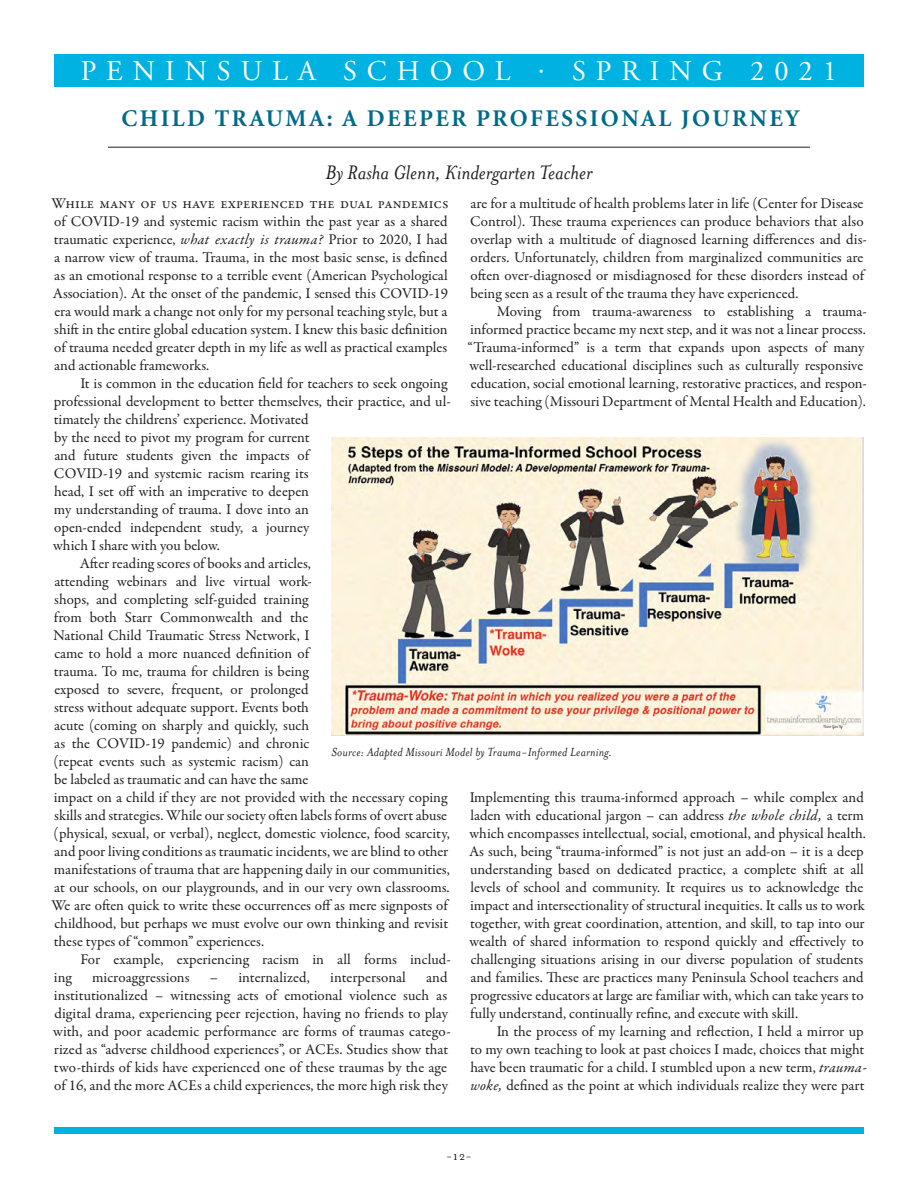
<style>
.page{position:relative;width:918px;height:1188px;background:#fff}
.page>*{position:absolute;margin:0;border:0;box-sizing:border-box;transform-origin:0 0}
.t1{font:28.5px "Adobe Garamond";letter-spacing:.35em;color:#fff}
.t2{font:700 24px "Minion";letter-spacing:.1em;color:#006b89}
.t3{font:italic 22.5px "Mrs Eaves";color:#231f20}
.t4{font:15px/18px "Garamond Premr Pro";letter-spacing:.005em;color:#231f20}
.t5{font:15px "Garamond Premr Pro";letter-spacing:-.02em;color:#231f20}
.t6{font:italic 13.5px "Mrs Eaves";letter-spacing:.015em;color:#231f20}
.t7{font:13.5px "Mrs Eaves Small Caps";color:#231f20}
.s1{font-style:italic}
</style>
<div class="page">
<hr style="left:108px;top:147px;width:702px;height:1px;background:#231f20">
<img style="left:332px;top:438px;width:532px;height:297px">
<div style="left:54px;top:54px;width:810px;height:32px;background:#00b2e2"></div>
<div style="left:54px;top:1127px;width:810px;height:7px;background:#00b2e2"></div>
<h1 class="t1" style="left:81px;top:56px;width:758px">PENINSULA SCHOOL · SPRING 2021</h1>
<h2 class="t2" style="left:122px;top:106px;width:680px">CHILD TRAUMA: A DEEPER PROFESSIONAL JOURNEY</h2>
<h3 class="t3" style="left:326px;top:160px;width:268px">By Rasha Glenn, Kindergarten Teacher</h3>
<p class="t4" style="left:52px;top:194px;width:399px;text-align:justify">While many of us have experienced the dual pandemics of COVID-19 and systemic racism within the past year as a shared traumatic experience, <span class="s1">what exactly is trauma?</span> Prior to 2020, I had a narrow view of trauma. Trauma, in the most basic sense, is defined as an emotional response to a terrible event (American Psychological Association). At the onset of the pandemic, I sensed this COVID-19 era would mark a change not only for my personal teaching style, but a shift in the entire global education system. I knew this basic definition of trauma needed greater depth in my life as well as practical examples and actionable frameworks.</p>
<p class="t4" style="left:80px;top:374px;width:369px">It is common in the education field for teachers to seek ongoing</p>
<p class="t4" style="left:54px;top:392px;width:398px">professional development to better themselves, their practice, and ul-</p>
<p class="t4" style="left:54px;top:410px;width:256px">timately the childrens’ experience. Motivated</p>
<p class="t4" style="left:54px;top:428px;width:257px">by the need to pivot my program for current</p>
<p class="t4" style="left:54px;top:446px;width:258px">and future students given the impacts of</p>
<p class="t4" style="left:54px;top:464px;width:256px">COVID-19 and systemic racism rearing its</p>
<p class="t4" style="left:54px;top:482px;width:256px">head, I set off with an imperative to deepen</p>
<p class="t4" style="left:54px;top:500px;width:256px">my understanding of trauma. I dove into an</p>
<p class="t4" style="left:54px;top:518px;width:257px">open-ended independent study, a journey</p>
<p class="t4" style="left:53px;top:536px;width:168px">which I share with you below.</p>
<p class="t4" style="left:80px;top:554px;width:233px">After reading scores of books and articles,</p>
<p class="t4" style="left:54px;top:572px;width:259px">attending webinars and live virtual work-</p>
<p class="t4" style="left:54px;top:590px;width:256px">shops, and completing self-guided training</p>
<p class="t4" style="left:54px;top:608px;width:256px">from both Starr Commonwealth and the</p>
<p class="t5" style="left:54px;top:626px;width:258px">National Child Traumatic Stress Network, I</p>
<p class="t4" style="left:54px;top:644px;width:258px">came to hold a more nuanced definition of</p>
<p class="t4" style="left:54px;top:662px;width:257px">trauma. To me, trauma for children is being</p>
<p class="t4" style="left:54px;top:680px;width:256px">exposed to severe, frequent, or prolonged</p>
<p class="t4" style="left:54px;top:698px;width:256px">stress without adequate support. Events both</p>
<p class="t4" style="left:54px;top:716px;width:256px">acute (coming on sharply and quickly, such</p>
<p class="t4" style="left:54px;top:734px;width:257px">as the COVID-19 pandemic) and chronic</p>
<p class="t4" style="left:53px;top:752px;width:257px">(repeat events such as systemic racism) can</p>
<p class="t4" style="left:54px;top:770px;width:256px">be labeled as traumatic and can have the same</p>
<p class="t4" style="left:54px;top:788px;width:395px">impact on a child if they are not provided with the necessary coping</p>
<p class="t4" style="left:54px;top:806px;width:394px">skills and strategies. While our society often labels forms of overt abuse</p>
<p class="t4" style="left:53px;top:824px;width:398px">(physical, sexual, or verbal), neglect, domestic violence, food scarcity,</p>
<p class="t4" style="left:54px;top:842px;width:396px">and poor living conditions as traumatic incidents, we are blind to other</p>
<p class="t4" style="left:54px;top:860px;width:397px">manifestations of trauma that are happening daily in our communities,</p>
<p class="t4" style="left:54px;top:878px;width:397px">at our schools, on our playgrounds, and in our very own classrooms.</p>
<p class="t4" style="left:52px;top:896px;width:399px">We are often quick to write these occurrences off as mere signposts of</p>
<p class="t4" style="left:54px;top:914px;width:395px">childhood, but perhaps we must evolve our own thinking and revisit</p>
<p class="t4" style="left:54px;top:932px;width:212px">these types of “common” experiences.</p>
<p class="t4" style="left:80px;top:950px;width:372px">For example, experiencing racism in all forms includ-</p>
<p class="t4" style="left:54px;top:968px;width:20px">ing</p>
<p class="t4" style="left:92px;top:968px;width:99px">microaggressions</p>
<p class="t4" style="left:210px;top:968px;width:102px">– internalized,</p>
<p class="t4" style="left:330px;top:968px;width:77px">interpersonal</p>
<p class="t4" style="left:470px;top:194px;width:398px">are for a multitude of health problems later in life (Center for Disease Control). These trauma experiences can produce behaviors that also overlap with a multitude of diagnosed learning differences and dis&shy;orders. Unfortunately, children from marginalized communities are often over-diagnosed or misdiagnosed for these disorders instead of being seen as a result of the trauma they have experienced.</p>
<p class="t4" style="left:467px;top:302px;width:401px;text-indent:29px">Moving from trauma-awareness to establishing a trauma&shy;informed practice became my next step, and it was not a linear process. “Trauma-informed” is a term that expands upon aspects of many well-researched educational disciplines such as culturally responsive education, social emotional learning, restorative practices, and respon&shy;sive teaching (Missouri Department of Mental Health and Education).</p>
<p class="t6" style="left:331px;top:744px;width:282px">Source: Adapted Missouri Model by Trauma-Informed Learning.</p>
<p class="t4" style="left:469px;top:788px;width:398px">Implementing this trauma-informed approach – while complex and laden with educational jargon – can address <span class="s1">the whole child,</span> a term which encompasses intellectual, social, emotional, and physical health.<br>As such, being “trauma-informed” is not just an add-on – it is a deep understanding based on dedicated practice, a complete shift at all levels of school and community. It requires us to acknowledge the impact and intersectionality of structural inequities. It calls us to work together, with great coordination, attention, and skill, to tap into our wealth of shared information to respond quickly and effectively to challenging situations arising in our diverse population of students and families. These are practices many Peninsula School teachers and progressive educators at large are familiar with, which can take years to fully understand, continually refine, and execute with skill.</p>
<p class="t4" style="left:470px;top:1022px;width:398px;text-indent:26px">In the process of my learning and reflection, I held a mirror up to my own teaching to look at past choices I made, choices that might have been traumatic for a child. I stumbled upon a new term, <span class="s1">trauma&shy;woke,</span> defined as the point at which individuals realize they were part</p>
<p class="t4" style="left:53px;top:968px;width:399px;text-indent:373px">and institutionalized – witnessing acts of emotional violence such as digital drama, experiencing peer rejection, having no friends to play with, and poor academic performance are forms of traumas catego&shy;rized as “adverse childhood experiences”, or ACEs. Studies show that two-thirds of kids have experienced one of these traumas by the age of 16, and the more ACEs a child experiences, the more high risk they</p>
<p class="t7" style="left:446px;top:1149px;width:27px">-12-</p>
</div>
